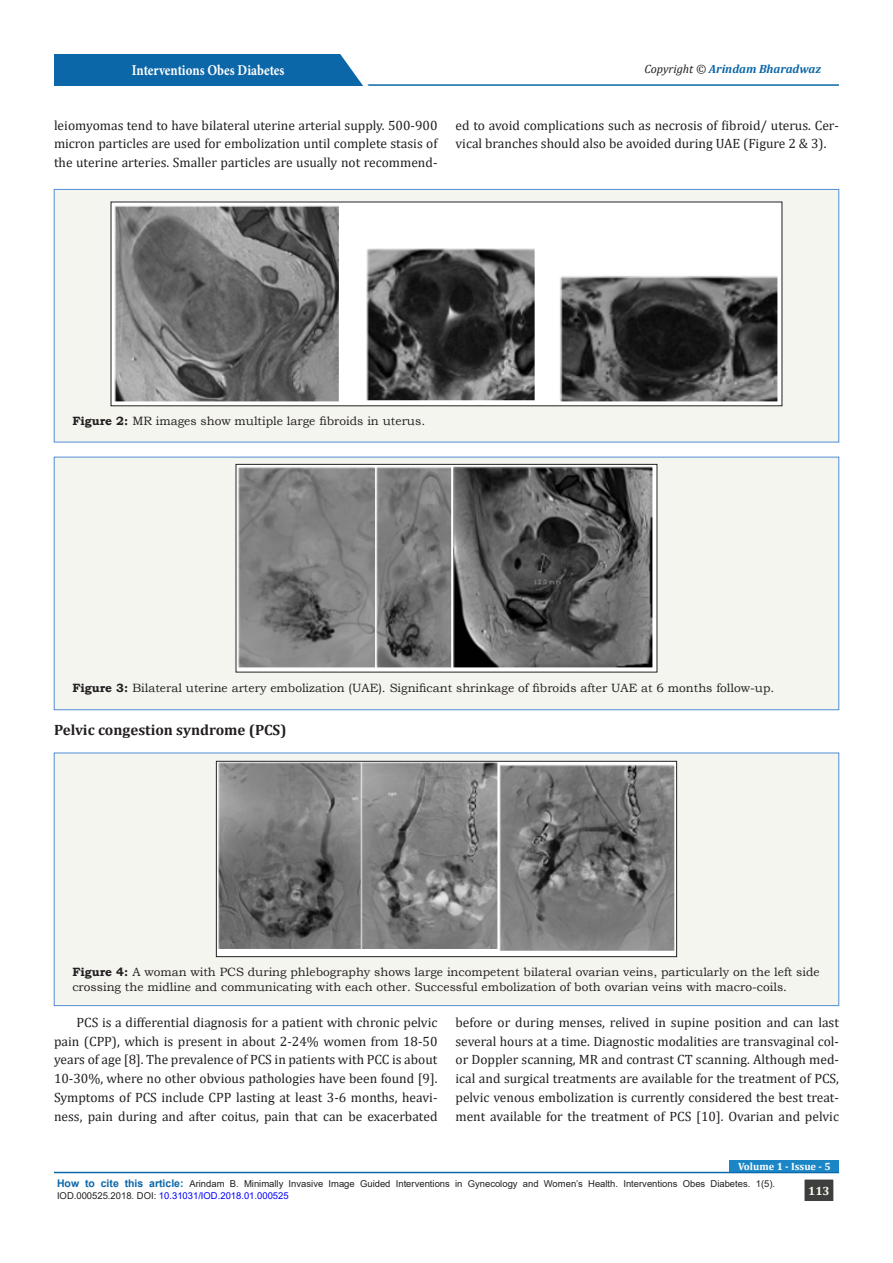
<style>
.page{position:relative;width:893px;height:1263px;background:#fff}
.page>*{position:absolute;margin:0;border:0;box-sizing:border-box;transform-origin:0 0}
.List_Paragraph{font:700 15px "Cambria";color:#231f20}
.t1{font:700 15px "Minion Pro";color:#fff;scale:.86 1}
.t2{font:13.5px/18.8px "Cambria";color:#231f20;text-align:justify}
.t3{font:12px/14.4px "Bookman Old Style";color:#231f20}
.t4{font:italic 700 12px "Cambria";color:#0b67a8}
.t5{font:700 12px "Cambria";color:#fffdee}
.t6{font:700 10.5px "Cambria";color:#fff}
.t7{font:9.45px/12px "Arial";color:#231f20}
.s1{font-weight:400;color:#231f20}
.s2{font-weight:700}
.s3{font-weight:700;font-size:10.5px;color:#0b67a8}
.s4{color:#00f}
</style>
<div class="page">
<hr style="left:206px;top:84px;width:633px;height:2px;background:#0b67a8">
<div style="left:54px;top:54px;width:308px;height:32px;background:#0b67a8"></div>
<svg style="left:340px;top:54px;width:34px;height:32px"></svg>
<hr style="left:54px;top:1172px;width:785px;height:1px;background:#0b67a8">
<div style="left:804px;top:1179px;width:30px;height:22px;background:#3e3e3f"></div>
<div style="left:804px;top:1179px;width:30px;height:23px;border:1px solid #fff"></div>
<div style="left:730px;top:1160px;width:109px;height:12px;background:#1b86c6"></div>
<div style="left:54px;top:189px;width:785px;height:253px;background:#f5f5f0"></div>
<div style="left:54px;top:189px;width:785px;height:253px;border:1px solid #548dd4"></div>
<img style="left:113px;top:204px;width:667px;height:200px">
<div style="left:54px;top:457px;width:785px;height:253px;background:#f5f5f0"></div>
<div style="left:54px;top:457px;width:785px;height:253px;border:1px solid #548dd4"></div>
<img style="left:238px;top:466px;width:417px;height:204px">
<div style="left:236px;top:464px;width:421px;height:208px;border:1px solid #231f20"></div>
<div style="left:54px;top:753px;width:785px;height:252px;background:#f5f5f0"></div>
<div style="left:54px;top:753px;width:785px;height:253px;border:1px solid #548dd4"></div>
<img style="left:218px;top:763px;width:457px;height:192px">
<div style="left:216px;top:761px;width:461px;height:196px;border:1px solid #231f20"></div>
<p class="t1" style="left:132px;top:60px;width:179px">Interventions Obes Diabetes</p>
<p class="t4" style="left:644px;top:60px;width:178px"><span class="s1">Copyright ©</span> Arindam Bharadwaz</p>
<p class="t2" style="left:54px;top:116px;width:385px">leiomyomas tend to have bilateral uterine arterial supply. 500-900 micron particles are used for embolization until complete stasis of the uterine arteries. Smaller particles are usually not recommend-</p>
<p class="t2" style="left:455px;top:116px;width:385px">ed to avoid complications such as necrosis of fibroid/ uterus. Cer&shy;vical branches should also be avoided during UAE (Figure 2 &amp; 3).</p>
<p class="t3" style="left:72px;top:413px;width:354px"><span class="s2">Figure 2:</span> MR images show multiple large fibroids in uterus.</p>
<p class="t3" style="left:72px;top:681px;width:703px"><span class="s2">Figure 3:</span> Bilateral uterine artery embolization (UAE). Significant shrinkage of fibroids after UAE at 6 months follow-up.</p>
<p class="List_Paragraph" style="left:54px;top:719px;width:234px">Pelvic congestion syndrome (PCS)</p>
<p class="t3" style="left:72px;top:965px;width:749px"><span class="s2">Figure 4:</span> A woman with PCS during phlebography shows large incompetent bilateral ovarian veins, particularly on the left side crossing the midline and communicating with each other. Successful embolization of both ovarian veins with macro-coils.</p>
<p class="t2" style="left:54px;top:1013px;width:385px;text-indent:22px">PCS is a differential diagnosis for a patient with chronic pelvic pain (CPP), which is present in about 2-24% women from 18-50 years of age [8]. The prevalence of PCS in patients with PCC is about 10-30%, where no other obvious pathologies have been found [9].<br>Symptoms of PCS include CPP lasting at least 3-6 months, heavi&shy;ness, pain during and after coitus, pain that can be exacerbated</p>
<p class="t2" style="left:455px;top:1013px;width:385px">before or during menses, relived in supine position and can last several hours at a time. Diagnostic modalities are transvaginal col&shy;or Doppler scanning, MR and contrast CT scanning. Although med&shy;ical and surgical treatments are available for the treatment of PCS, pelvic venous embolization is currently considered the best treat&shy;ment available for the treatment of PCS [10]. Ovarian and pelvic</p>
<p class="t6" style="left:738px;top:1159px;width:94px">Volume 1 - Issue - 5</p>
<p class="t7" style="left:57px;top:1177px;width:720px"><span class="s3">How to cite this article:</span> Arindam B. Minimally Invasive Image Guided Interventions in Gynecology and Women’s Health. Interventions Obes Diabetes. 1(5).<br>IOD.000525.2018. DOI: <span class="s4">10.31031/IOD.2018.01.000525</span></p>
<p class="t5" style="left:808px;top:1182px;width:23px">113</p>
</div>
